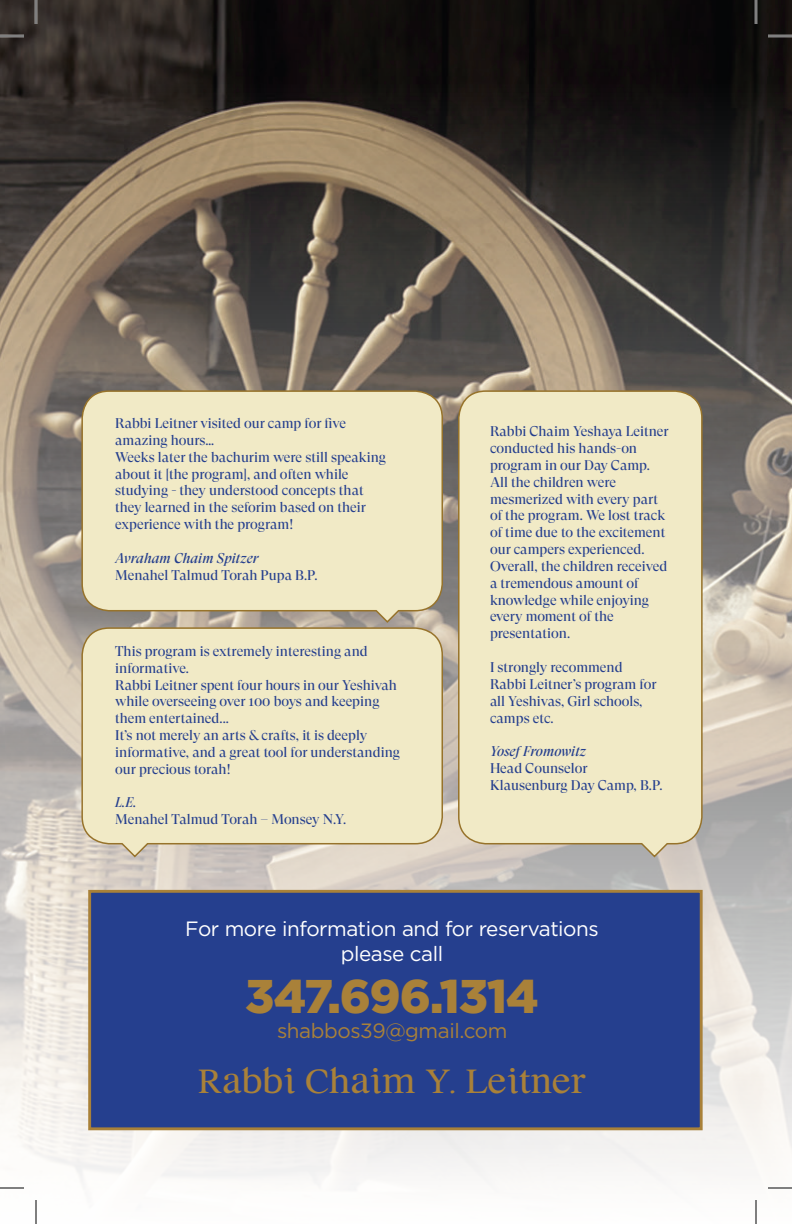
<style>
.page{position:relative;width:792px;height:1224px;background:#fff}
.page>*{position:absolute;margin:0;border:0;box-sizing:border-box;transform-origin:0 0}
.t1{font:900 47.2px "Gotham";letter-spacing:-.02em;color:#a98139}
.t2{font:700 41.4px "Fb Liddar";color:#a98139}
.t3{font:20.6px/24.8px "Gotham";letter-spacing:-.02em;color:#fff;text-align:center}
.t4{font:20.6px "Gotham";letter-spacing:-.02em;color:#a98139}
.t5{font:14px/16.8px "GT Super Display";color:#253f8e}
.t6{font:italic 14px "GT Super Display";color:#253f8e}
</style>
<div class="page">
<img style="left:0;top:0;width:792px;height:1185px">
<div style="left:90px;top:891px;width:611px;height:238px;background:#253f8e"></div>
<div style="left:88px;top:890px;width:615px;height:240px;border:3px solid #a98139"></div>
<div style="left:457px;top:390px;width:246px;height:469px;background:#f1eac6"></div>
<svg style="left:81px;top:627px;width:363px;height:232px;background:#ede5c2"></svg>
<svg style="left:81px;top:390px;width:363px;height:234px;background:#eae2bf"></svg>
<hr style="left:0;top:35px;width:24px;height:2px;background:#fff">
<hr style="left:768px;top:35px;width:24px;height:2px;background:#fff">
<hr style="left:35px;top:0;width:2px;height:24px;background:#fff">
<hr style="left:755px;top:0;width:2px;height:24px;background:#fff">
<svg style="left:0;top:36px;width:24px;height:1px"></svg>
<svg style="left:768px;top:36px;width:24px;height:1px"></svg>
<svg style="left:0;top:1188px;width:24px;height:1px"></svg>
<svg style="left:768px;top:1188px;width:24px;height:1px"></svg>
<svg style="left:36px;top:0;width:1px;height:24px"></svg>
<svg style="left:36px;top:1200px;width:1px;height:24px"></svg>
<svg style="left:756px;top:0;width:1px;height:24px"></svg>
<svg style="left:756px;top:1200px;width:1px;height:24px"></svg>
<p class="t5" style="left:115px;top:415px;width:272px">Rabbi Leitner visited our camp for five amazing hours...<br>Weeks later the bachurim were still speaking about it [the program ,] and often while studying - they understood concepts that they learned in the seforim based on their experience with the program!</p>
<p class="t6" style="left:115px;top:551px;width:145px">Avraham Chaim Spitzer</p>
<p class="t5" style="left:115px;top:567px;width:204px">Menahel Talmud Torah Pupa B .P.</p>
<p class="t5" style="left:115px;top:643px;width:286px">This program is extremely interesting and informative.<br>Rabbi Leitner spent four hours in our Yeshivah while overseeing over 100 boys and keeping them entertained...<br>It s’ not merely an arts &amp;crafts it, is deeply informative, and a great tool for understanding our precious torah!</p>
<p class="t6" style="left:115px;top:795px;width:23px">.E.L</p>
<p class="t5" style="left:115px;top:811px;width:233px">Menahel Talmud Torah – Monsey N .Y.</p>
<p class="t5" style="left:490px;top:423px;width:180px">Rabbi Chaim Yeshaya Leitner conducted his hands-on program in our Day Camp.<br>All the children were mesmerized with every part of the program. We lost track of time due to the excitement our campers experienced.<br>Overall, the children received a tremendous amount of knowledge while enjoying every moment of the presentation.</p>
<p class="t5" style="left:490px;top:659px;width:168px">I strongly recommend<br>Rabbi Leitner s’ program for all Yeshivas, Girl schools, camps etc.</p>
<p class="t6" style="left:490px;top:744px;width:98px">Yosef Fromowitz</p>
<p class="t5" style="left:490px;top:760px;width:174px">Head Counselor<br>Klausenburg Day Camp B, .P.</p>
<h3 class="t3" style="left:185px;top:916px;width:415px">For more information and for reservations please call</h3>
<h1 class="t1" style="left:245px;top:964px;width:295px">347.696.1314</h1>
<h3 class="t4" style="left:277px;top:1018px;width:232px">shabbos39@gmail.com</h3>
<h2 class="t2" style="left:199px;top:1059px;width:388px">Rabbi Chaim Y. Leitner</h2>
</div>
